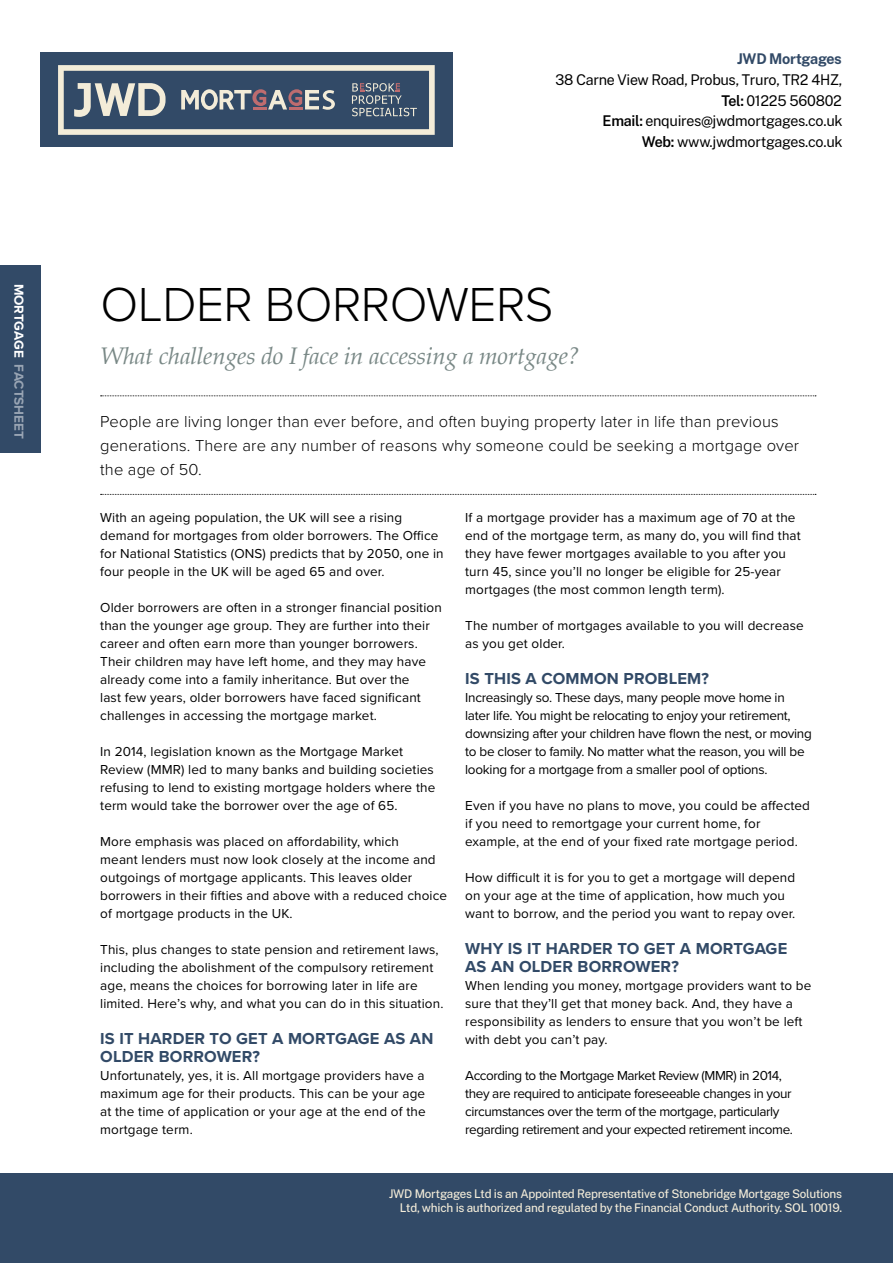
<style>
.page{position:relative;width:893px;height:1263px;background:#fff}
.page>*{position:absolute;margin:0;border:0;box-sizing:border-box;transform-origin:0 0}
.t1{font:300 49.5px "Proxima Nova";letter-spacing:-.01em;color:#000}
.t2{font:italic 24px "Palatino";letter-spacing:-.01em;color:#798886}
.t3{font:300 16.5px/24px "Proxima Nova";letter-spacing:.01em;color:#000}
.t4{font:700 16.5px/18px "Proxima Nova";letter-spacing:.01em;color:#324a67}
.t5{font:14.85px/20.7px "Public Sans";letter-spacing:-.02em;color:#000;text-align:right}
.t6{font:700 14.85px "Public Sans";letter-spacing:-.02em;color:#324a67}
.t7{font:13.5px/18px "Proxima Nova";letter-spacing:.01em;color:#000}
.t8{font:13.5px/18px "Proxima Nova";letter-spacing:-.02em;color:#000}
.t9{font:13.5px/18px "Proxima Nova";letter-spacing:-.03em;color:#000}
.t10{font:700 13.5px "Proxima Nova";color:#98a4b3}
.t11{font:500 12px/14.4px "Public Sans";letter-spacing:-.02em;color:#f3ecd9;text-align:right}
.s1{color:#fff}
.s2{font-weight:600}
</style>
<div class="page">
<svg style="left:101px;top:395px;width:715px;height:1px"></svg>
<svg style="left:101px;top:494px;width:715px;height:1px"></svg>
<div style="left:0;top:265px;width:40px;height:188px;background:#324a67"></div>
<div style="left:0;top:1174px;width:893px;height:89px;background:#324a67"></div>
<div style="left:40px;top:53px;width:413px;height:94px;background:#324a67"></div>
<svg style="left:58px;top:65px;width:377px;height:70px"></svg>
<p class="t10" style="left:29px;top:284px;width:157px;rotate:90deg"><span class="s1">MORTGAGE</span> FACTSHEET</p>
<p class="t6" style="left:737px;top:47px;width:106px">JWD Mortgages</p>
<p class="t5" style="left:555px;top:69px;width:289px">38 Carne View Road, Probus, Truro, TR2 4HZ,<br><span class="s2">Tel:</span> 01225 560802<br><span class="s2">Email:</span> enquires@jwdmortgages.co.uk<br><span class="s2">Web:</span> www.jwdmortgages.co.uk</p>
<h1 class="t1" style="left:101px;top:267px;width:455px">OLDER BORROWERS</h1>
<h2 class="t2" style="left:101px;top:336px;width:481px">What challenges do I face in accessing a mortgage?</h2>
<p class="t3" style="left:100px;top:408px;width:700px">People are living longer than ever before, and often buying property later in life than previous generations. There are any number of reasons why someone could be seeking a mortgage over the age of 50.</p>
<p class="t7" style="left:100px;top:508px;width:345px">With an ageing population, the UK will see a rising demand for mortgages from older borrowers. The Office for National Statistics (ONS) predicts that by 2050, one in four people in the UK will be aged 65 and over.</p>
<p class="t7" style="left:100px;top:598px;width:343px">Older borrowers are often in a stronger financial position than the younger age group. They are further into their career and often earn more than younger borrowers.<br>Their children may have left home, and they may have already come into a family inheritance. But over the<br>last few years, older borrowers have faced significant challenges in accessing the mortgage market.</p>
<p class="t7" style="left:100px;top:742px;width:337px">In 2014, legislation known as the Mortgage Market Review (MMR) led to many banks and building societies refusing to lend to existing mortgage holders where the term would take the borrower over the age of 65.</p>
<p class="t7" style="left:100px;top:832px;width:348px">More emphasis was placed on affordability, which<br>meant lenders must now look closely at the income and outgoings of mortgage applicants. This leaves older borrowers in their fifties and above with a reduced choice of mortgage products in the UK.</p>
<p class="t7" style="left:100px;top:940px;width:345px">This, plus changes to state pension and retirement laws, including the abolishment of the compulsory retirement age, means the choices for borrowing later in life are limited. Here’s why, and what you can do in this situation.</p>
<p class="t4" style="left:100px;top:1029px;width:335px">IS IT HARDER TO GET A MORTGAGE AS AN<br>OLDER BORROWER?</p>
<p class="t7" style="left:100px;top:1066px;width:327px;text-align:justify">Unfortunately, yes, it is. All mortgage providers have a maximum age for their products. This can be your age at the time of application or your age at the end of the mortgage term.</p>
<p class="t7" style="left:465px;top:508px;width:337px">If a mortgage provider has a maximum age of 70 at the end of the mortgage term, as many do, you will find that they have fewer mortgages available to you after you turn 45, since you’ll no longer be eligible for 25-year mortgages (the most common length term).</p>
<p class="t7" style="left:465px;top:616px;width:340px">The number of mortgages available to you will decrease as you get older.</p>
<p class="t4" style="left:465px;top:669px;width:245px">IS THIS A COMMON PROBLEM?</p>
<p class="t8" style="left:465px;top:688px;width:348px">Increasingly so. These days, many people move home in later life. You might be relocating to enjoy your retirement, downsizing after your children have flown the nest, or moving to be closer to family. No matter what the reason, you will be looking for a mortgage from a smaller pool of options.</p>
<p class="t7" style="left:465px;top:796px;width:346px">Even if you have no plans to move, you could be affected if you need to remortgage your current home, for example, at the end of your fixed rate mortgage period.</p>
<p class="t7" style="left:465px;top:868px;width:332px">How difficult it is for you to get a mortgage will depend on your age at the time of application, how much you want to borrow, and the period you want to repay over.</p>
<p class="t4" style="left:465px;top:939px;width:324px">WHY IS IT HARDER TO GET A MORTGAGE<br>AS AN OLDER BORROWER?</p>
<p class="t7" style="left:465px;top:976px;width:348px">When lending you money, mortgage providers want to be sure that they’ll get that money back. And, they have a responsibility as lenders to ensure that you won’t be left with debt you can’t pay.</p>
<p class="t9" style="left:465px;top:1066px;width:329px">According to the Mortgage Market Review (MMR) in 2014, they are required to anticipate foreseeable changes in your circumstances over the term of the mortgage, particularly regarding retirement and your expected retirement income.</p>
<p class="t11" style="left:389px;top:1185px;width:455px">JWD Mortgages Ltd is an Appointed Representative of Stonebridge Mortgage Solutions<br>Ltd, which is authorized and regulated by the Financial Conduct Authority. SOL 10019.</p>
</div>
